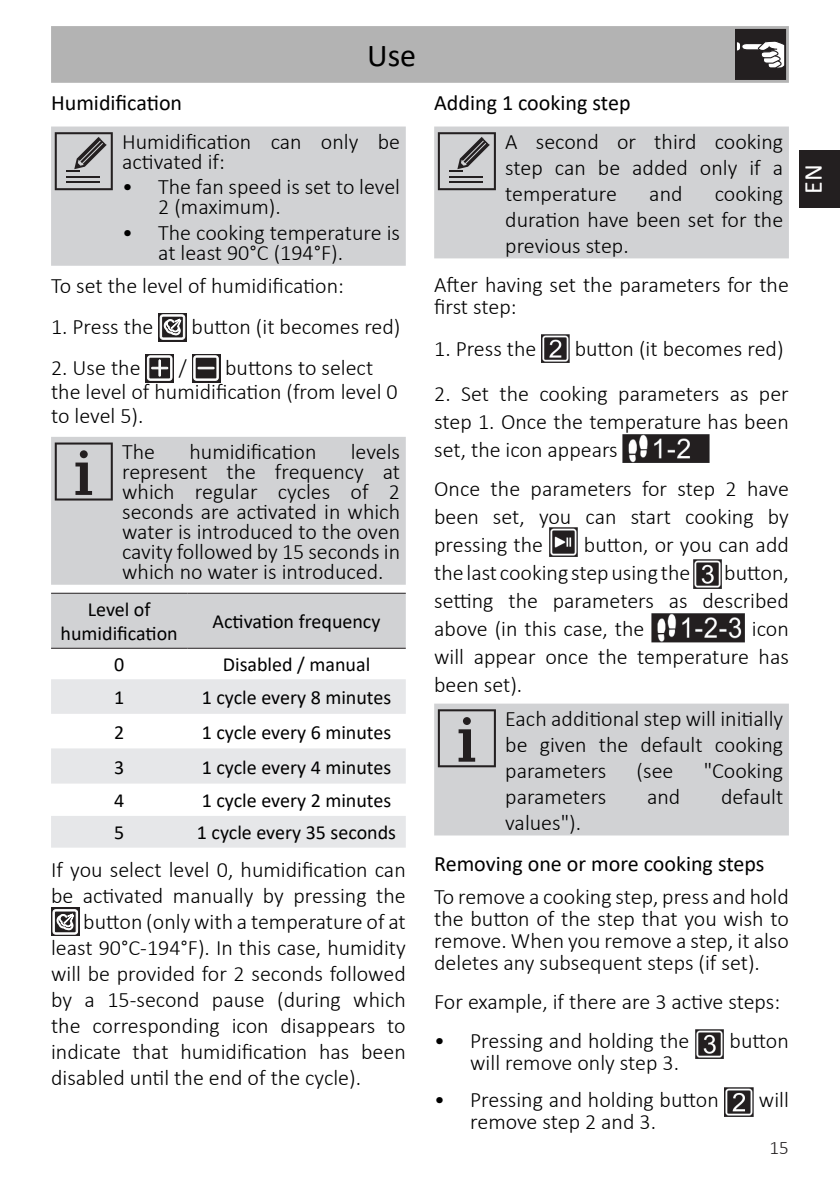
<style>
.page{position:relative;width:840px;height:1191px;background:#fff}
.page>*{position:absolute;margin:0;border:0;box-sizing:border-box;transform-origin:0 0}
.t1{font:32px "Calibri";color:#000}
.t2{font:26px "Calibri";color:#fff}
.Testo{font:300 22px/20px "Calibri";color:#000;text-align:justify}
.Avvertenze{font:300 22px/22px "Calibri";color:#000}
.Titoletto{font:22px "Calibri";color:#000}
.Testo-2{font:20px "Calibri";color:#000}
.Titoletto-2{font:20px/24px "Calibri";color:#000;text-align:center}
.t3{font:300 19px "Calibri";color:#231f20}
</style>
<div class="page">
<div style="left:799px;top:150px;width:40px;height:58px;background:#231f20"></div>
<div style="left:51px;top:26px;width:737px;height:57px;background:#b3b3b3"></div>
<svg style="left:734px;top:29px;width:51px;height:51px;background:#504d4e"></svg>
<div style="left:51px;top:126px;width:354px;height:140px;background:#d1d2d4"></div>
<svg style="left:55px;top:132px;width:58px;height:58px;background:#a1a0a2"></svg>
<svg style="left:158px;top:313px;width:28px;height:28px"></svg>
<svg style="left:160px;top:315px;width:25px;height:24px"></svg>
<svg style="left:145px;top:354px;width:29px;height:28px"></svg>
<svg style="left:147px;top:356px;width:25px;height:24px"></svg>
<svg style="left:192px;top:354px;width:28px;height:28px"></svg>
<svg style="left:194px;top:356px;width:24px;height:24px"></svg>
<div style="left:51px;top:437px;width:354px;height:148px;background:#d1d2d4"></div>
<svg style="left:55px;top:442px;width:58px;height:58px;background:#a8a8aa"></svg>
<div style="left:51px;top:594px;width:354px;height:54px;background:#d1d2d4"></div>
<svg style="left:51px;top:679px;width:354px;height:168px;fill:#e6e7e9"></svg>
<hr style="left:51px;top:593px;width:136px;height:1px;background:#231f20">
<hr style="left:187px;top:593px;width:218px;height:1px;background:#231f20">
<hr style="left:51px;top:648px;width:136px;height:1px;background:#231f20">
<hr style="left:187px;top:648px;width:218px;height:1px;background:#231f20">
<svg style="left:51px;top:907px;width:28px;height:29px"></svg>
<svg style="left:53px;top:909px;width:24px;height:25px"></svg>
<div style="left:434px;top:126px;width:354px;height:132px;background:#d1d2d4"></div>
<svg style="left:437px;top:132px;width:58px;height:58px;background:#a3a2a4"></svg>
<img style="left:541px;top:334px;width:28px;height:29px">
<img style="left:622px;top:434px;width:87px;height:29px">
<img style="left:549px;top:528px;width:28px;height:28px">
<img style="left:693px;top:560px;width:28px;height:28px">
<img style="left:651px;top:614px;width:93px;height:28px">
<div style="left:434px;top:703px;width:354px;height:132px;background:#d1d2d4"></div>
<svg style="left:437px;top:709px;width:58px;height:58px;background:#aaaaab"></svg>
<img style="left:695px;top:1030px;width:28px;height:28px">
<img style="left:724px;top:1087px;width:28px;height:29px">
<h1 class="t1" style="left:367px;top:34px;width:50px">Use</h1>
<p class="Titoletto" style="left:51px;top:87px;width:132px">Humidification</p>
<p class="Testo" style="left:122px;top:131px;width:279px">Humidification can only be activated if:</p>
<p class="Testo" style="left:158px;top:177px;width:243px;text-indent:-36px">• The fan speed is set to level<br>2 (maximum).</p>
<p class="Testo" style="left:158px;top:222px;width:243px;text-indent:-36px">• The cooking temperature is at least 90°C (194°F).</p>
<p class="Avvertenze" style="left:51px;top:274px;width:294px">To set the level of humidification:</p>
<p class="Avvertenze" style="left:51px;top:315px;width:104px">1. Press the</p>
<p class="Avvertenze" style="left:191px;top:315px;width:210px">button (it becomes red)</p>
<p class="Avvertenze" style="left:51px;top:357px;width:91px">2. Use the</p>
<p class="Avvertenze" style="left:179px;top:357px;width:9px">/</p>
<p class="Avvertenze" style="left:51px;top:356px;width:348px;line-height:24px;text-indent:174px">buttons to select the level of humidification (from level 0 to level 5).</p>
<p class="Testo" style="left:122px;top:441px;width:34px">The</p>
<p class="Testo" style="left:189px;top:441px;width:128px">humidification</p>
<p class="Testo" style="left:122px;top:441px;width:279px;text-indent:228px">levels represent the frequency at which regular cycles of 2 seconds are activated in which water is introduced to the oven cavity followed by 15 seconds in which no water is introduced.</p>
<p class="Titoletto-2" style="left:60px;top:597px;width:119px">Level of humidification</p>
<p class="Titoletto-2" style="left:212px;top:609px;width:169px">Activation frequency</p>
<p class="Testo-2" style="left:114px;top:651px;width:12px">0</p>
<p class="Testo-2" style="left:223px;top:651px;width:149px">Disabled / manual</p>
<p class="Testo-2" style="left:114px;top:683px;width:12px">1</p>
<p class="Testo-2" style="left:202px;top:683px;width:191px">1 cycle every 8 minutes</p>
<p class="Testo-2" style="left:114px;top:718px;width:12px">2</p>
<p class="Testo-2" style="left:202px;top:718px;width:191px">1 cycle every 6 minutes</p>
<p class="Testo-2" style="left:114px;top:753px;width:12px">3</p>
<p class="Testo-2" style="left:202px;top:753px;width:191px">1 cycle every 4 minutes</p>
<p class="Testo-2" style="left:114px;top:786px;width:12px">4</p>
<p class="Testo-2" style="left:202px;top:786px;width:191px">1 cycle every 2 minutes</p>
<p class="Testo-2" style="left:114px;top:818px;width:12px">5</p>
<p class="Testo-2" style="left:197px;top:818px;width:200px">1 cycle every 35 seconds</p>
<p class="Testo" style="left:51px;top:859px;width:356px">If you select level 0, humidification can</p>
<p class="Testo" style="left:51px;top:885px;width:356px">be activated manually by pressing the</p>
<p class="Testo" style="left:83px;top:911px;width:324px">button (only with a temperature of at</p>
<p class="Testo" style="left:51px;top:937px;width:356px">least 90°C-194°F). In this case, humidity</p>
<p class="Testo" style="left:51px;top:963px;width:356px">will be provided for 2 seconds followed</p>
<p class="Testo" style="left:51px;top:989px;width:356px">by a 15-second pause (during which</p>
<p class="Testo" style="left:51px;top:1015px;width:356px">the corresponding icon disappears to</p>
<p class="Testo" style="left:51px;top:1041px;width:356px">indicate that humidification has been</p>
<p class="Testo" style="left:51px;top:1067px;width:311px">disabled until the end of the cycle).</p>
<p class="Titoletto" style="left:434px;top:87px;width:198px">Adding 1 cooking step</p>
<p class="Testo" style="left:505px;top:128px;width:279px;line-height:26px">A second or third cooking step can be added only if a temperature</p>
<p class="Testo" style="left:505px;top:180px;width:279px;line-height:26px;text-indent:209px">cooking duration have been set for the previous step.</p>
<p class="Avvertenze" style="left:434px;top:273px;width:356px">After having set the parameters for the first step:</p>
<p class="Avvertenze" style="left:434px;top:337px;width:104px">1. Press the</p>
<p class="Avvertenze" style="left:574px;top:337px;width:210px">button (it becomes red)</p>
<p class="Avvertenze" style="left:434px;top:379px;width:356px;line-height:28px;text-align:justify">2. Set the cooking parameters as per step 1. Once the temperature has been set, the icon appears</p>
<p class="Testo" style="left:434px;top:475px;width:356px;line-height:28px">Once the parameters for step 2 have been set, you can start cooking by pressing the</p>
<p class="Testo" style="left:649px;top:183px;width:35px">and</p>
<p class="Testo" style="left:434px;top:531px;width:356px;line-height:28px;text-indent:150px">button, or you can add the last cooking step using the</p>
<p class="Testo" style="left:434px;top:559px;width:356px;line-height:28px;text-indent:290px">button, setting the parameters as described above (in this case, the</p>
<p class="Testo" style="left:434px;top:615px;width:356px;line-height:28px;text-indent:317px">icon will appear once the temperature has been set).</p>
<p class="Testo" style="left:505px;top:705px;width:279px;line-height:26px">Each additional step will initially be given the default cooking parameters</p>
<p class="Testo" style="left:636px;top:760px;width:38px">(see</p>
<p class="Testo" style="left:703px;top:760px;width:81px">"Cooking</p>
<p class="Testo" style="left:505px;top:786px;width:103px">parameters</p>
<p class="Testo" style="left:646px;top:786px;width:35px">and</p>
<p class="Testo" style="left:720px;top:786px;width:64px">default</p>
<p class="Testo" style="left:505px;top:812px;width:77px">values").</p>
<p class="Titoletto" style="left:434px;top:848px;width:332px">Removing one or more cooking steps</p>
<p class="Avvertenze" style="left:434px;top:885px;width:356px;text-align:justify">To remove a cooking step, press and hold the button of the step that you wish to remove. When you remove a step, it also deletes any subsequent steps (if set).</p>
<p class="Avvertenze" style="left:434px;top:990px;width:347px">For example, if there are 3 active steps:</p>
<p class="Testo" style="left:434px;top:1030px;width:256px">• Pressing and holding the</p>
<p class="Testo" style="left:729px;top:1030px;width:61px">button</p>
<p class="Testo" style="left:470px;top:1052px;width:210px">will remove only step 3.</p>
<p class="Testo" style="left:434px;top:1089px;width:286px">• Pressing and holding button</p>
<p class="Testo" style="left:758px;top:1089px;width:31px">will</p>
<p class="Testo" style="left:470px;top:1111px;width:187px">remove step 2 and 3.</p>
<p class="t3" style="left:769px;top:1136px;width:21px">15</p>
<p class="t2" style="left:794px;top:194px;width:31px;rotate:-90deg">EN</p>
</div>
